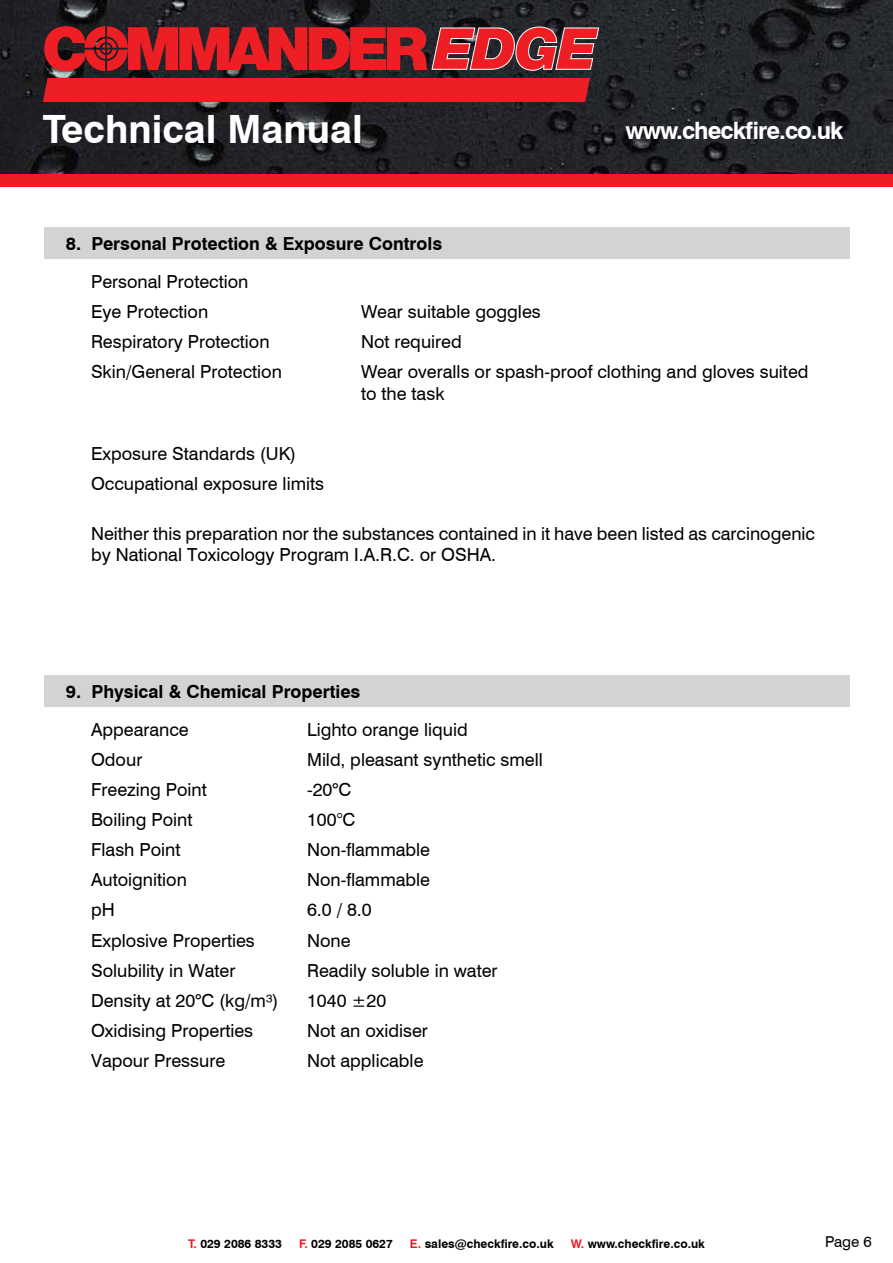
<style>
.page{position:relative;width:893px;height:1263px;background:#fff}
.page>*{position:absolute;margin:0;border:0;box-sizing:border-box;transform-origin:0 0}
.t1{font:700 39px "Swiss 721 BT";color:#fff}
.t2{font:700 24px "Swiss 721 BT";letter-spacing:-.04em;color:#fff}
.t3{font:18px/30.2px "Swiss 721";color:#000}
.t4{font:700 18px "Swiss 721 BT";color:#000}
.t5{font:15px "Swiss 721 BT";color:#000}
.t6{font:700 12px "Swiss 721 BT";color:#000}
.s1{font-family:"Swiss 721 BT";font-weight:700}
.s2{font-family:"Swiss 721 BT"}
.s3{color:#ed1d24}
</style>
<div class="page">
<img style="left:0;top:0;width:893px;height:174px">
<div style="left:0;top:174px;width:893px;height:13px;background:#ed1d24"></div>
<div style="left:43px;top:78px;width:547px;height:24px;background:#ed1f24"></div>
<svg style="left:44px;top:26px;width:555px;height:45px;background:#b0272c"></svg>
<div style="left:45px;top:227px;width:805px;height:32px;background:#d1d3d4"></div>
<div style="left:45px;top:675px;width:805px;height:32px;background:#d1d3d4"></div>
<h1 class="t1" style="left:43px;top:106px;width:321px">Technical Manual</h1>
<h2 class="t2" style="left:625px;top:116px;width:219px">www.checkfire.co.uk</h2>
<p class="t4" style="left:66px;top:233px;width:378px">8. Personal Protection &amp; Exposure Controls</p>
<p class="t3" style="left:91px;top:266px;width:159px">Personal Protection<br>Eye Protection</p>
<p class="t3" style="left:361px;top:296px;width:181px">Wear suitable goggles</p>
<p class="t3" style="left:91px;top:326px;width:180px">Respiratory Protection</p>
<p class="t3" style="left:361px;top:326px;width:102px">Not required</p>
<p class="t3" style="left:91px;top:356px;width:192px">Skin/General Protection</p>
<p class="t3" style="left:361px;top:360px;width:449px;line-height:21.6px">Wear overalls or spash-proof clothing and gloves suited to the task</p>
<p class="t3" style="left:91px;top:438px;width:235px">Exposure Standards (UK)<br>Occupational exposure limits</p>
<p class="t3" style="left:91px;top:523px;width:725px;line-height:21px">Neither this preparation nor the substances contained in it have been listed as carcinogenic by National Toxicology Program I.A.R.C. or OSHA.</p>
<p class="t4" style="left:66px;top:681px;width:296px">9. Physical &amp; Chemical Properties</p>
<p class="t3" style="left:91px;top:714px;width:99px">Appearance</p>
<p class="t3" style="left:307px;top:714px;width:162px">Lighto orange liquid</p>
<p class="t3" style="left:91px;top:744px;width:53px">Odour</p>
<p class="t3" style="left:307px;top:744px;width:237px">Mild, pleasant synthetic smell</p>
<p class="t3" style="left:91px;top:774px;width:117px">Freezing Point</p>
<p class="t3" style="left:307px;top:774px;width:46px">-20<span class="s1">°</span>C</p>
<p class="t3" style="left:91px;top:804px;width:103px">Boiling Point</p>
<p class="t3" style="left:307px;top:804px;width:50px">100<span class="s2">°</span>C</p>
<p class="t3" style="left:91px;top:834px;width:91px">Flash Point</p>
<p class="t3" style="left:307px;top:834px;width:125px">Non-flammable</p>
<p class="t3" style="left:91px;top:864px;width:97px">Autoignition</p>
<p class="t3" style="left:307px;top:864px;width:125px">Non-flammable</p>
<p class="t3" style="left:91px;top:894px;width:25px">pH</p>
<p class="t3" style="left:307px;top:894px;width:66px">6.0 / 8.0</p>
<p class="t3" style="left:91px;top:924px;width:165px">Explosive Properties</p>
<p class="t3" style="left:307px;top:924px;width:45px">None</p>
<p class="t3" style="left:91px;top:954px;width:146px">Solubility in Water</p>
<p class="t3" style="left:307px;top:954px;width:192px">Readily soluble in water</p>
<p class="t3" style="left:91px;top:984px;width:189px">Density at 20<span class="s1">°</span>C (kg/m³)</p>
<p class="t3" style="left:307px;top:984px;width:81px">1040 ±20</p>
<p class="t3" style="left:91px;top:1015px;width:164px">Oxidising Properties</p>
<p class="t3" style="left:307px;top:1015px;width:122px">Not an oxidiser</p>
<p class="t3" style="left:91px;top:1045px;width:136px">Vapour Pressure</p>
<p class="t3" style="left:307px;top:1045px;width:118px">Not applicable</p>
<p class="t6" style="left:188px;top:1236px;width:95px"><span class="s3">T.</span> 029 2086 8333</p>
<p class="t6" style="left:299px;top:1236px;width:95px"><span class="s3">F.</span> 029 2085 0627</p>
<p class="t6" style="left:410px;top:1236px;width:145px"><span class="s3">E.</span> sales@checkfire.co.uk</p>
<p class="t6" style="left:571px;top:1236px;width:136px"><span class="s3">W.</span> www.checkfire.co.uk</p>
<p class="t5" style="left:825px;top:1232px;width:48px">Page 6</p>
</div>
